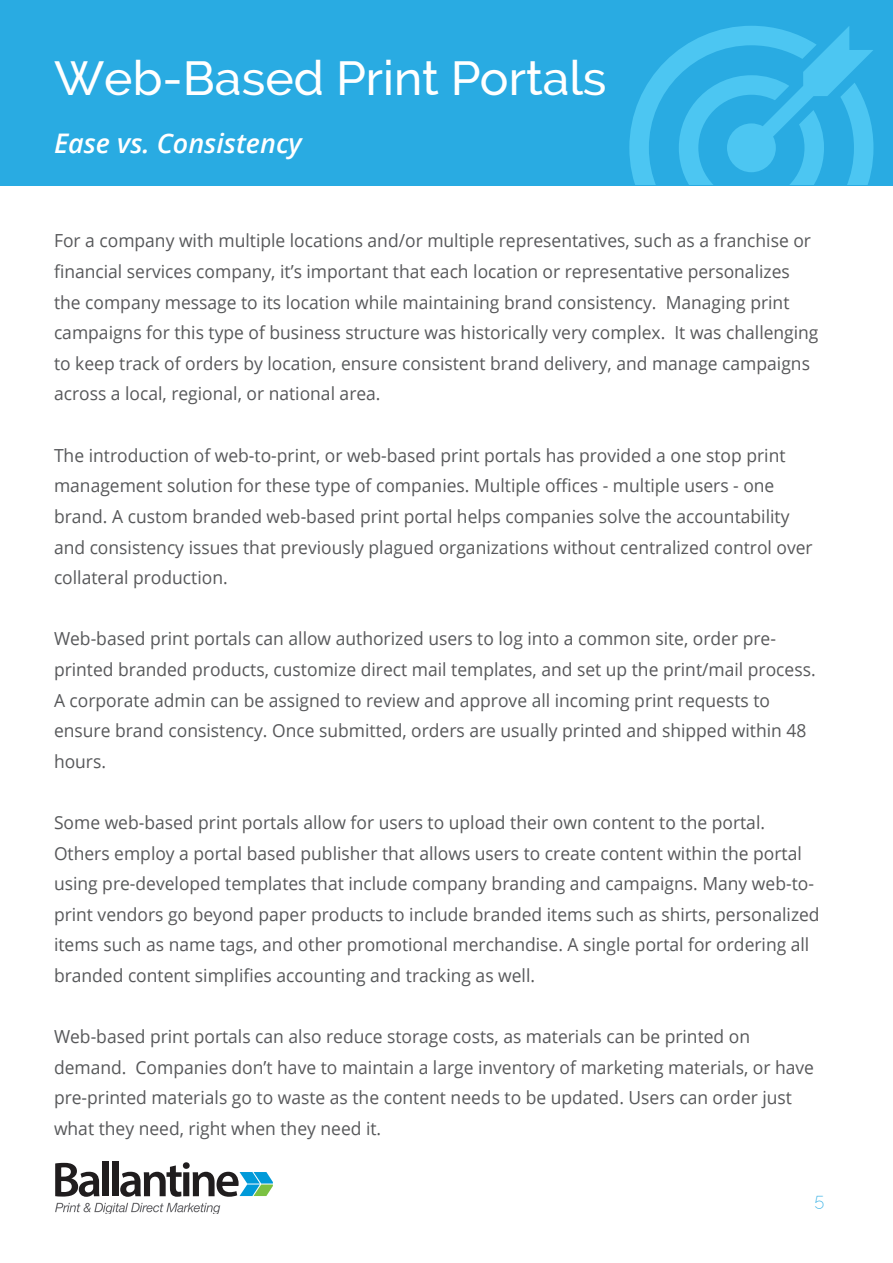
<style>
.page{position:relative;width:893px;height:1263px;background:#fff}
.page>*{position:absolute;margin:0;border:0;box-sizing:border-box;transform-origin:0 0}
.t1{font:500 48px "Raleway";color:#fff}
.t2{font:italic 600 27px "Open Sans";color:#fff}
.t3{font:18px/30.6px "Open Sans";color:#57585a}
.t4{font:200 18px "Raleway";color:#29abe2}
</style>
<div class="page">
<div style="left:0;top:0;width:893px;height:186px;background:#29abe2"></div>
<svg style="left:629px;top:26px;width:244px;height:158px"></svg>
<svg style="left:55px;top:1203px;width:165px;height:11px"></svg>
<svg style="left:55px;top:1163px;width:44px;height:34px"></svg>
<div style="left:103px;top:1161px;width:6px;height:35px;background:#201d1e"></div>
<div style="left:112px;top:1161px;width:6px;height:35px;background:#201d1e"></div>
<svg style="left:120px;top:1162px;width:153px;height:35px"></svg>
<p class="t1" style="left:54px;top:50px;width:554px">Web-Based Print Portals</p>
<p class="t2" style="left:54px;top:124px;width:249px">Ease vs. Consistency</p>
<p class="t3" style="left:54px;top:225px;width:766px">For a company with multiple locations and/or multiple representatives, such as a franchise or financial services company, it’s important that each location or representative personalizes the company message to its location while maintaining brand consistency. Managing print campaigns for this type of business structure was historically very complex. It was challenging to keep track of orders by location, ensure consistent brand delivery, and manage campaigns across a local, regional, or national area.</p>
<p class="t3" style="left:54px;top:439px;width:760px">The introduction of web-to-print, or web-based print portals has provided a one stop print management solution for these type of companies. Multiple offices - multiple users - one brand. A custom branded web-based print portal helps companies solve the accountability and consistency issues that previously plagued organizations without centralized control over collateral production.</p>
<p class="t3" style="left:54px;top:623px;width:763px">Web-based print portals can allow authorized users to log into a common site, order pre&shy;printed branded products, customize direct mail templates, and set up the print/mail process.<br>A corporate admin can be assigned to review and approve all incoming print requests to ensure brand consistency. Once submitted, orders are usually printed and shipped within 48 hours.</p>
<p class="t3" style="left:54px;top:807px;width:767px">Some web-based print portals allow for users to upload their own content to the portal.<br>Others employ a portal based publisher that allows users to create content within the portal using pre-developed templates that include company branding and campaigns. Many web-to&shy;print vendors go beyond paper products to include branded items such as shirts, personalized items such as name tags, and other promotional merchandise. A single portal for ordering all branded content simplifies accounting and tracking as well.</p>
<p class="t3" style="left:54px;top:1021px;width:761px">Web-based print portals can also reduce storage costs, as materials can be printed on demand. Companies don’t have to maintain a large inventory of marketing materials, or have pre-printed materials go to waste as the content needs to be updated. Users can order just what they need, right when they need it.</p>
<p class="t4" style="left:814px;top:1189px;width:11px">5</p>
</div>
